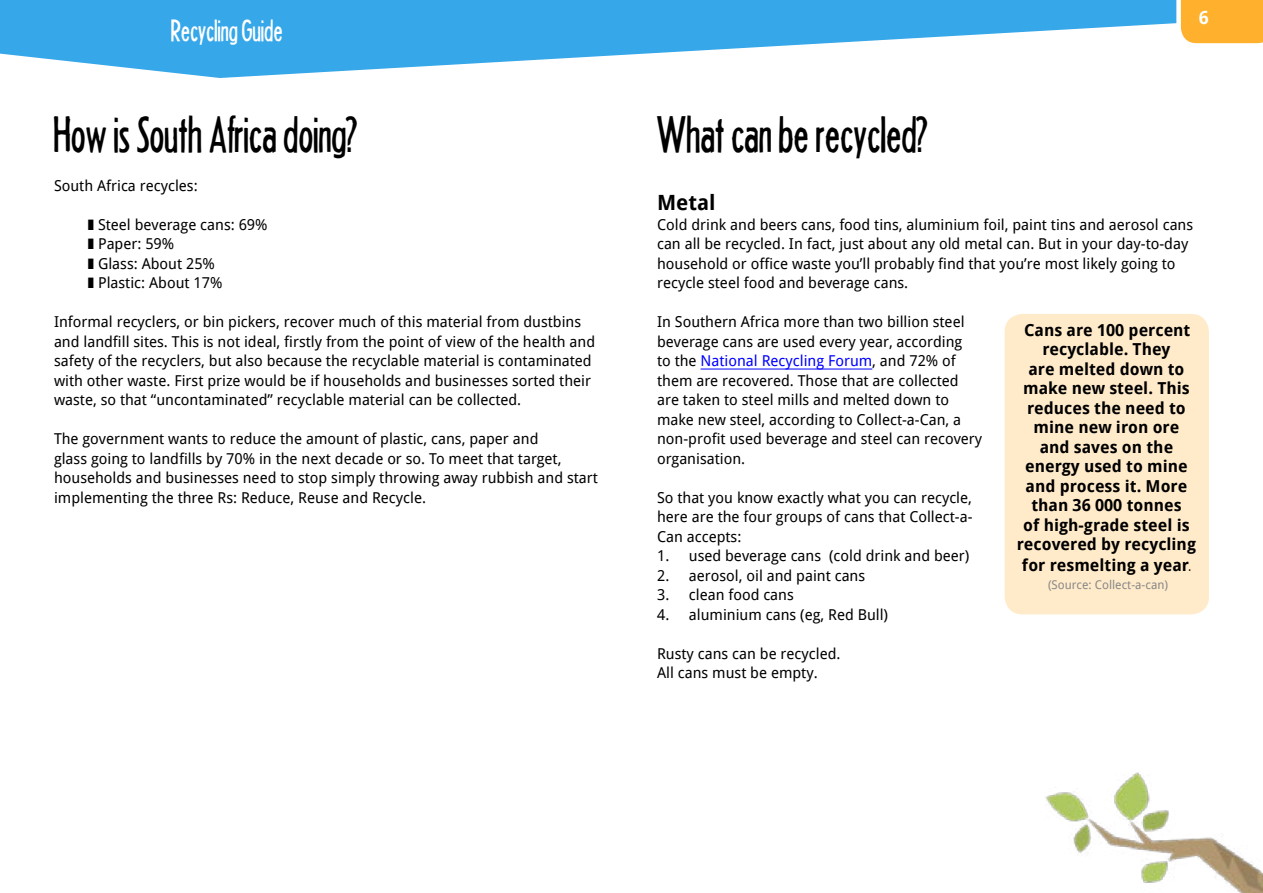
<style>
.page{position:relative;width:1263px;height:893px;background:#fff}
.page>*{position:absolute;margin:0;border:0;box-sizing:border-box;transform-origin:0 0}
.t1{font:45px "Headline Two HPLHS";color:#000}
.t2{font:27px "Headline Two HPLHS";color:#fff}
.t3{font:700 21px "Droid Sans";color:#000}
.t4{font:700 18px "Droid Sans";color:#fff}
.t5{font:700 16.5px/19.5px "Droid Sans";color:#000;text-align:center}
.t6{font:15px/19.5px "Droid Sans";color:#000}
.t7{font:12px "Droid Sans";color:#888}
.s1{color:#00f}
.s2{font-family:"Headline Two HPLHS";font-weight:400}
</style>
<div class="page">
<svg style="left:0;top:0;width:1174px;height:78px;fill:#36a7e9"></svg>
<svg style="left:1174px;top:0;width:89px;height:44px;background:#fcb843"></svg>
<img style="left:1045px;top:772px;width:218px;height:121px">
<hr style="left:700px;top:369px;width:172px;height:1px;background:#00f">
<div style="left:1005px;top:314px;width:204px;height:300px;background:#ffebca"></div>
<h2 class="t2" style="left:172px;top:14px;width:113px">Recycling Guide</h2>
<h1 class="t1" style="left:54px;top:108px;width:306px">How is South Africa doing?</h1>
<p class="t6" style="left:54px;top:175px;width:145px">South Africa recycles:</p>
<p class="t6" style="left:88px;top:214px;width:181px">❚ Steel beverage cans: 69% ❚ Paper: 59%<br>❚ Glass: About 25%<br>❚ Plastic: About 17%</p>
<p class="t6" style="left:54px;top:312px;width:543px">Informal recyclers, or bin pickers, recover much of this material from dustbins and landfill sites. This is not ideal, firstly from the point of view of the health and safety of the recyclers, but also because the recyclable material is contaminated with other waste. First prize would be if households and businesses sorted their waste, so that “uncontaminated” recyclable material can be collected.</p>
<p class="t6" style="left:54px;top:429px;width:545px">The government wants to reduce the amount of plastic, cans, paper and<br>glass going to landfills by 70% in the next decade or so. To meet that target, households and businesses need to stop simply throwing away rubbish and start implementing the three Rs: Reduce, Reuse and Recycle.</p>
<p class="t4" style="left:1199px;top:6px;width:11px">6</p>
<h1 class="t1" style="left:657px;top:108px;width:273px">What can be recycled?</h1>
<h3 class="t3" style="left:657px;top:189px;width:60px">Metal</h3>
<p class="t6" style="left:657px;top:214px;width:538px">Cold drink and beers cans, food tins, aluminium foil, paint tins and aerosol cans can all be recycled. In fact, just about any old metal can. But in your day-to-day household or office waste you’ll probably find that you’re most likely going to recycle steel food and beverage cans.</p>
<p class="t6" style="left:657px;top:312px;width:327px">In Southern Africa more than two billion steel beverage cans are used every year, according<br>to the <span class="s1">National Recycling Forum</span>, and 72% of them are recovered. Those that are collected are taken to steel mills and melted down to make new steel, according to Collect-a-Can, a non-profit used beverage and steel can recovery organisation.</p>
<p class="t6" style="left:657px;top:487px;width:317px;text-align:justify">So that you know exactly what you can recycle, here are the four groups of cans that Collect-a-Can accepts:</p>
<p class="t6" style="left:657px;top:546px;width:314px">1. used beverage cans (cold drink and beer)</p>
<p class="t6" style="left:657px;top:565px;width:210px">2. aerosol, oil and paint cans</p>
<p class="t6" style="left:657px;top:585px;width:138px">3. clean food cans</p>
<p class="t6" style="left:657px;top:604px;width:233px">4. aluminium cans (eg, Red Bull)</p>
<p class="t6" style="left:657px;top:643px;width:185px">Rusty cans can be recycled.<br>All cans must be empty.</p>
<p class="t5" style="left:1017px;top:320px;width:181px">Cans are 100 percent recyclable. They<br>are melted down to make new steel. This reduces the need to mine new iron ore and saves on the energy used to mine and process it. More than 36 000 tonnes<br>of high-grade steel is recovered by recycling</p>
<p class="t5" style="left:1022px;top:555px;width:171px">for resmelting a year<span class="s2">.</span></p>
<p class="t7" style="left:1048px;top:577px;width:122px">(Source: Collect-a-can)</p>
</div>
